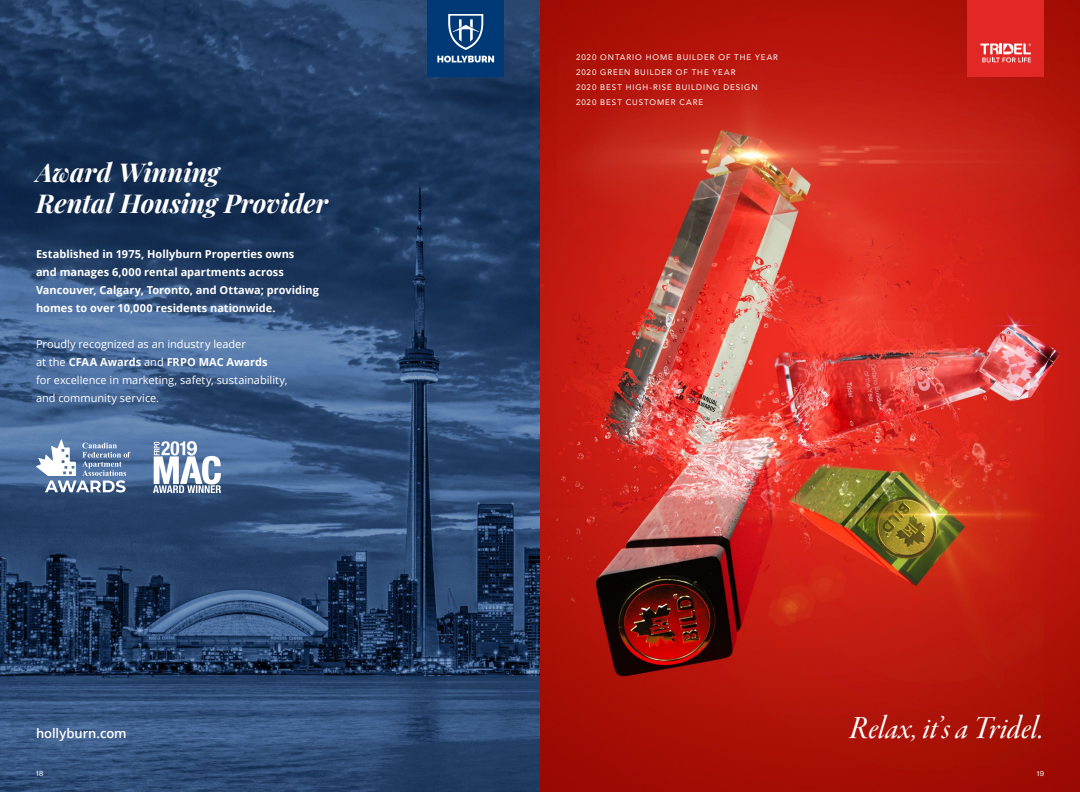
<style>
.page{position:relative;width:1080px;height:792px;background:#fff}
.page>*{position:absolute;margin:0;border:0;box-sizing:border-box;transform-origin:0 0}
.t1{font:34px "Garamond Premr Pro Med It Disp";color:#fff}
.t2{font:italic 700 26px/31.2px "Playfair Display";color:#fff}
.t3{font:600 13px "Open Sans";letter-spacing:-.005em;color:#fff}
.t4{font:700 11px/18px "Open Sans";color:#fff}
.t5{font:11px/18px "Open Sans";color:#fff}
.t6{font:8px/15px "Avenir LT Std";letter-spacing:.115em;color:#fff}
.t7{font:7px "N Haas Grotesk DS Pro 55 Rg";color:#fff}
.s1{font-weight:700}
</style>
<div class="page">
<img style="left:0;top:0;width:1080px;height:792px">
<svg style="left:36px;top:439px;width:95px;height:53px"></svg>
<img style="left:153px;top:441px;width:68px;height:51px">
<div style="left:968px;top:0;width:76px;height:76px;background:#e12827"></div>
<svg style="left:980px;top:43px;width:51px;height:19px"></svg>
<div style="left:428px;top:0;width:76px;height:76px;background:#003976"></div>
<svg style="left:437px;top:56px;width:57px;height:6px"></svg>
<svg style="left:448px;top:14px;width:35px;height:36px"></svg>
<h2 class="t2" style="left:36px;top:154px;width:294px">Award Winning<br>Rental Housing Provider</h2>
<p class="t4" style="left:36px;top:245px;width:285px">Established in 1975, Hollyburn Properties owns<br>and manages 6,000 rental apartments across Vancouver, Calgary, Toronto, and Ottawa; providing homes to over 10,000 residents nationwide.</p>
<p class="t5" style="left:36px;top:335px;width:253px">Proudly recognized as an industry leader<br>at the <span class="s1">CFAA Awards</span> and <span class="s1">FRPO MAC Awards<br></span>for excellence in marketing, safety, sustainability, and community service.</p>
<p class="t3" style="left:36px;top:724px;width:92px">hollyburn.com</p>
<p class="t6" style="left:576px;top:50px;width:204px">2020 ONTARIO HOME BUILDER OF THE YEAR<br>2020 GREEN BUILDER OF THE YEAR<br>2020 BEST HIGH-RISE BUILDING DESIGN<br>2020 BEST CUSTOMER CARE</p>
<h1 class="t1" style="left:850px;top:710px;width:196px">Relax, it’s a Tridel.</h1>
<p class="t7" style="left:36px;top:769px;width:9px">18</p>
<p class="t7" style="left:1037px;top:769px;width:9px">19</p>
</div>
